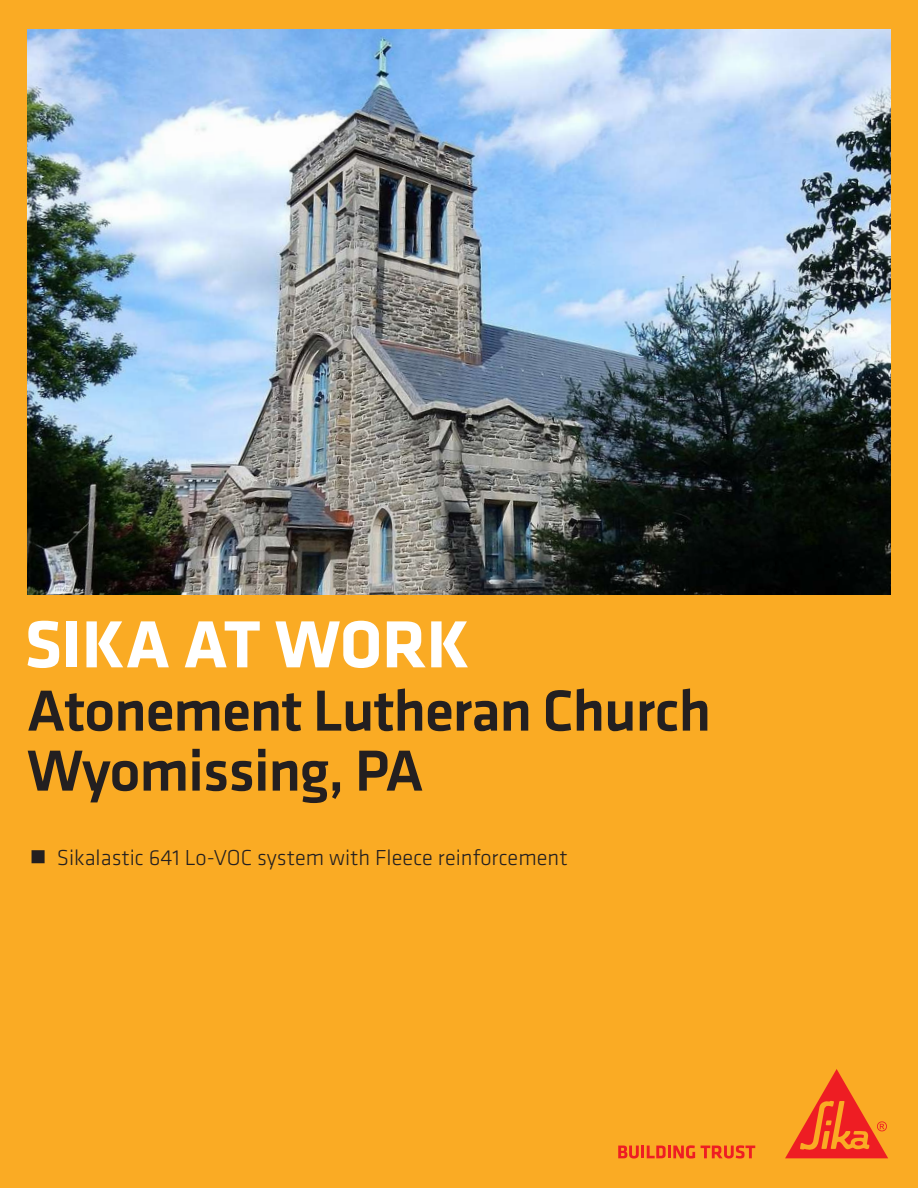
<style>
.page{position:relative;width:918px;height:1188px;background:#faab24}
.page>*{position:absolute;margin:0;border:0;box-sizing:border-box;transform-origin:0 0}
.t1{font:700 69px "Klavika";color:#fff}
.t2{font:500 60px/60px "Klavika";letter-spacing:-.02em;color:#231f20}
.t3{font:300 22.5px "Klavika";color:#231f20}
</style>
<div class="page">
<svg style="left:618px;top:1145px;width:77px;height:14px"></svg>
<svg style="left:701px;top:1145px;width:54px;height:14px"></svg>
<svg style="left:785px;top:1069px;width:103px;height:89px"></svg>
<img style="left:27px;top:30px;width:864px;height:564px">
<h1 class="t1" style="left:24px;top:595px;width:446px">SIKA AT WORK</h1>
<h2 class="t2" style="left:27px;top:679px;width:686px">Atonement Lutheran Church<br>Wyomissing, PA</h2>
<p class="t3" style="left:57px;top:844px;width:512px">Sikalastic 641 Lo-VOC system with Fleece reinforcement</p>
</div>
